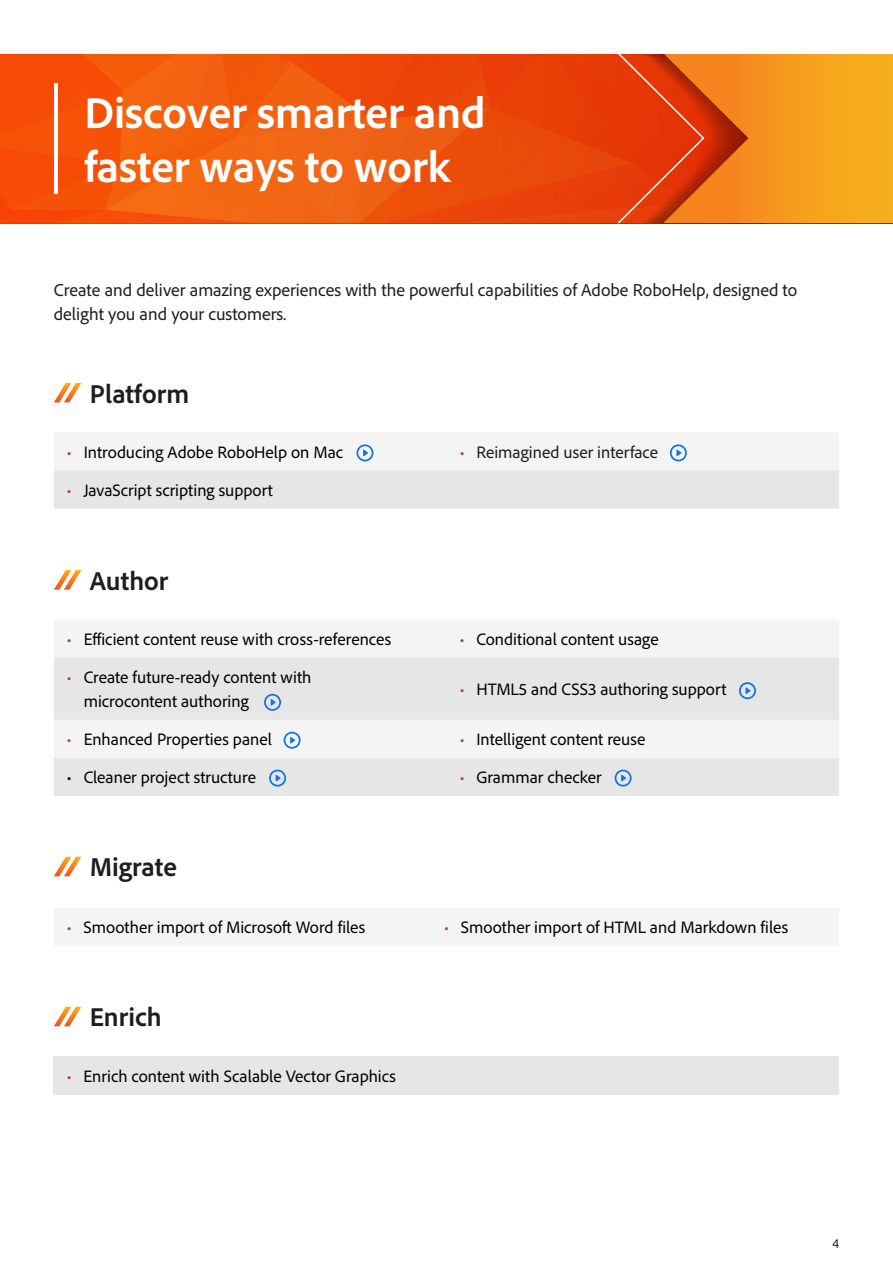
<style>
.page{position:relative;width:893px;height:1263px;background:#fff}
.page>*{position:absolute;margin:0;border:0;box-sizing:border-box;transform-origin:0 0}
.Headline{font:700 45px/54px "Adobe Clean";color:#fff}
.ProductHeadline{font:700 27px "Adobe Clean";color:#1e1e1e}
.t1{font:18px/24px "Adobe Clean";color:#1e1e1e}
.t2{font:17.25px "Adobe Clean";color:#000}
.t3{font:17.25px "Adobe Clean";color:#1e1e1e}
.t4{font:300 13.5px "Adobe Clean";color:#000}
.s1{color:#af4726}
</style>
<div class="page">
<svg style="left:0;top:54px;width:893px;height:170px;background:#ee5f0f"></svg>
<hr style="left:54px;top:83px;width:4px;height:111px;background:#fff">
<div style="left:54px;top:620px;width:785px;height:38px;background:#f4f4f4"></div>
<div style="left:54px;top:658px;width:785px;height:62px;background:#e5e6e5"></div>
<div style="left:54px;top:908px;width:785px;height:37px;background:#f4f4f4"></div>
<div style="left:54px;top:1056px;width:785px;height:38px;background:#e5e6e5"></div>
<svg style="left:54px;top:383px;width:27px;height:19px"></svg>
<svg style="left:54px;top:570px;width:27px;height:20px"></svg>
<svg style="left:54px;top:857px;width:27px;height:19px"></svg>
<svg style="left:54px;top:1007px;width:27px;height:19px"></svg>
<svg style="left:264px;top:694px;width:17px;height:17px"></svg>
<svg style="left:54px;top:433px;width:785px;height:76px"></svg>
<svg style="left:54px;top:720px;width:785px;height:76px"></svg>
<svg style="left:739px;top:682px;width:17px;height:17px"></svg>
<h3 class="Headline" style="left:84px;top:84px;width:403px">Discover smarter and faster ways to work</h3>
<p class="t1" style="left:54px;top:278px;width:745px">Create and deliver amazing experiences with the powerful capabilities of Adobe RoboHelp, designed to delight you and your customers.</p>
<h4 class="ProductHeadline" style="left:90px;top:376px;width:101px">Platform</h4>
<p class="t2" style="left:67px;top:441px;width:278px"><span class="s1">•</span> Introducing Adobe RoboHelp on Mac</p>
<p class="t3" style="left:459px;top:441px;width:200px"><span class="s1">•</span> Reimagined user interface</p>
<p class="t2" style="left:67px;top:479px;width:208px"><span class="s1">•</span> JavaScript scripting support</p>
<h4 class="ProductHeadline" style="left:90px;top:563px;width:80px">Author</h4>
<p class="t2" style="left:67px;top:628px;width:326px"><span class="s1">•</span> Efficient content reuse with cross-references</p>
<p class="t2" style="left:459px;top:628px;width:201px"><span class="s1">•</span> Conditional content usage</p>
<p class="t2" style="left:67px;top:666px;width:246px"><span class="s1">•</span> Create future-ready content with</p>
<p class="t2" style="left:84px;top:690px;width:167px">microcontent authoring</p>
<p class="t2" style="left:459px;top:678px;width:269px"><span class="s1">•</span> HTML5 and CSS3 authoring support</p>
<p class="t2" style="left:67px;top:728px;width:207px"><span class="s1">•</span> Enhanced Properties panel</p>
<p class="t2" style="left:459px;top:728px;width:188px"><span class="s1">•</span> Intelligent content reuse</p>
<p class="t2" style="left:67px;top:766px;width:191px">• Cleaner project structure</p>
<p class="t2" style="left:459px;top:766px;width:144px"><span class="s1">•</span> Grammar checker</p>
<h4 class="ProductHeadline" style="left:90px;top:850px;width:89px">Migrate</h4>
<p class="t2" style="left:67px;top:916px;width:300px"><span class="s1">•</span> Smoother import of Microsoft Word files</p>
<p class="t2" style="left:444px;top:916px;width:346px"><span class="s1">•</span> Smoother import of HTML and Markdown files</p>
<h4 class="ProductHeadline" style="left:90px;top:1000px;width:74px">Enrich</h4>
<p class="t2" style="left:67px;top:1065px;width:331px"><span class="s1">•</span> Enrich content with Scalable Vector Graphics</p>
<p class="t4" style="left:832px;top:1235px;width:8px">4</p>
</div>
